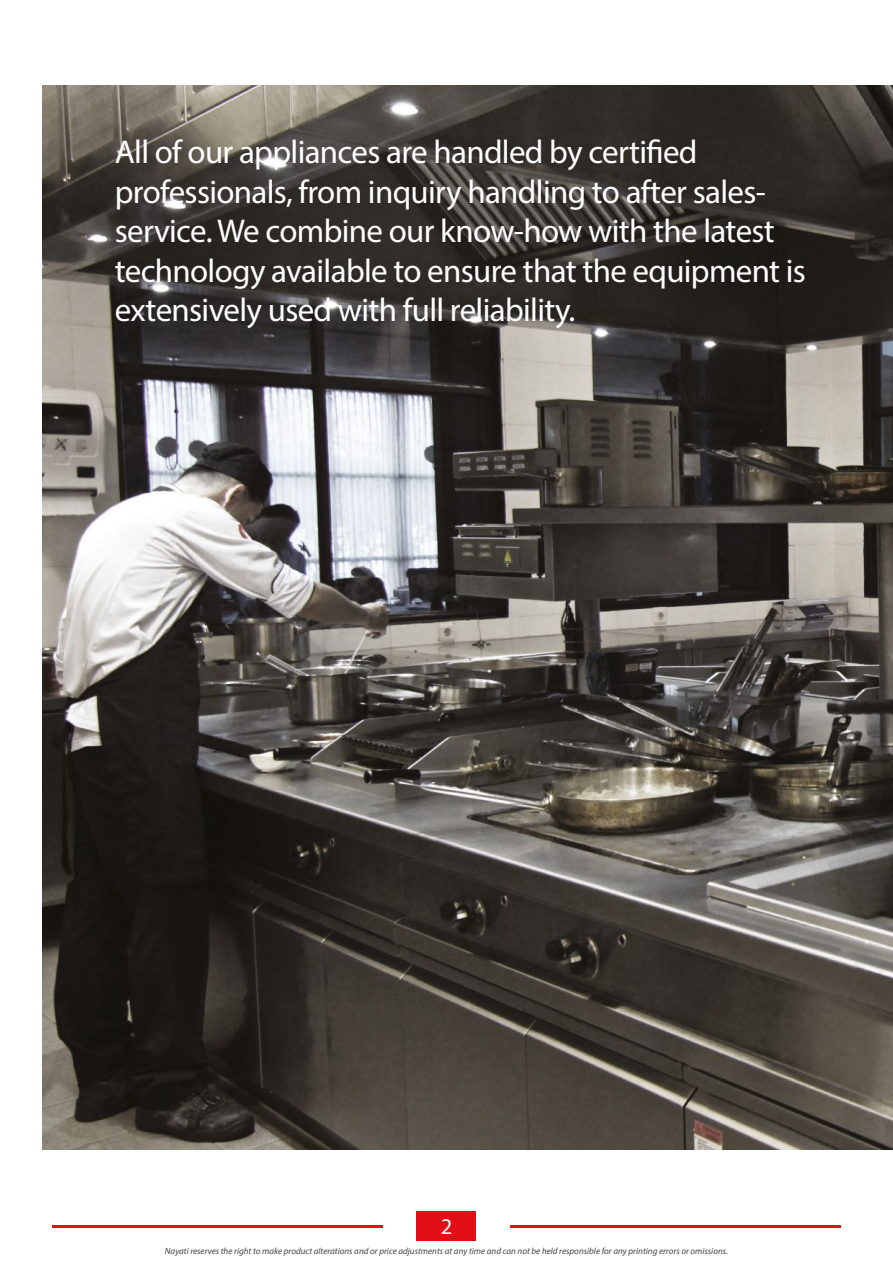
<style>
.page{position:relative;width:893px;height:1263px;background:#fff}
.page>*{position:absolute;margin:0;border:0;box-sizing:border-box;transform-origin:0 0}
.t1{font:33px/39.6px "Myriad Pro";letter-spacing:-.02em;color:#fff}
.t2{font:22.5px "Myriad Pro";color:#fff}
.t3{font:italic 9px "Myriad Pro";color:#454444}
</style>
<div class="page">
<img style="left:43px;top:86px;width:850px;height:1063px">
<div style="left:417px;top:1211px;width:59px;height:29px;background:#e30f17"></div>
<hr style="left:510px;top:1224px;width:331px;height:3px;background:#e30f17">
<hr style="left:52px;top:1224px;width:331px;height:3px;background:#e30f13">
<p class="t1" style="left:115px;top:132px;width:693px">All of our appliances are handled by certified professionals, from inquiry handling to after sales&shy;service. We combine our know-how with the latest technology available to ensure that the equipment is extensively used with full reliability.</p>
<p class="t2" style="left:441px;top:1213px;width:13px">2</p>
<p class="t3" style="left:165px;top:1245px;width:564px">Nayati reserves the right to make product alterations and or price adjustments at any time and can not be held responsible for any printing errors or omissions.</p>
</div>
